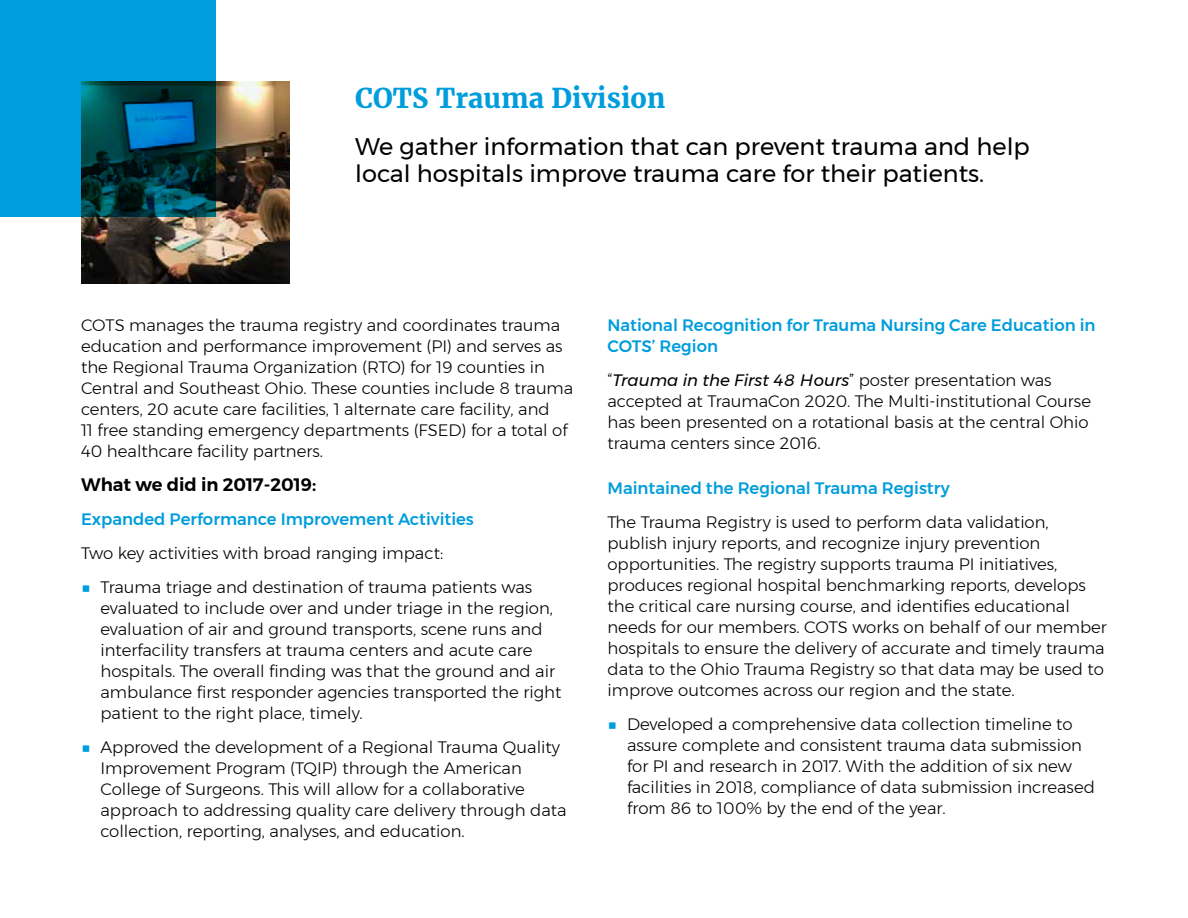
<style>
.page{position:relative;width:1188px;height:918px;background:#fff}
.page>*{position:absolute;margin:0;border:0;box-sizing:border-box;transform-origin:0 0}
.t1{font:700 27px "Merriweather";color:#009ddc}
.t2{font:24px/27px "Montserrat";color:#000}
.t3{font:600 18px "Montserrat";color:#000}
.t4{font:300 16.5px/21px "Montserrat";color:#000}
.t5{font:500 16.5px/21px "Montserrat";color:#009ddc}
.s1{font-weight:400;color:#009ddc}
.s2{font-weight:400;font-style:italic}
</style>
<div class="page">
<div style="left:0;top:0;width:216px;height:216px;background:#009ddc"></div>
<img style="left:81px;top:81px;width:208px;height:202px">
<h1 class="t1" style="left:355px;top:80px;width:312px">COTS Trauma Division</h1>
<h2 class="t2" style="left:355px;top:133px;width:676px">We gather information that can prevent trauma and help local hospitals improve trauma care for their patients.</h2>
<p class="t4" style="left:81px;top:314px;width:494px">COTS manages the trauma registry and coordinates trauma education and performance improvement (PI) and serves as the Regional Trauma Organization (RTO) for 19 counties in Central and Southeast Ohio. These counties include 8 trauma centers, 20 acute care facilities, 1 alternate care facility, and<br>11 free standing emergency departments (FSED) for a total of 40 healthcare facility partners.</p>
<p class="t3" style="left:81px;top:470px;width:237px">What we did in 2017-2019:</p>
<p class="t5" style="left:81px;top:508px;width:394px">Expanded Performance Improvement Activities</p>
<p class="t4" style="left:81px;top:542px;width:364px">Two key activities with broad ranging impact:</p>
<p class="t4" style="left:101px;top:576px;width:463px;text-indent:-20px"><span class="s1">■</span> Trauma triage and destination of trauma patients was evaluated to include over and under triage in the region, evaluation of air and ground transports, scene runs and interfacility transfers at trauma centers and acute care hospitals. The overall finding was that the ground and air ambulance first responder agencies transported the right patient to the right place, timely.</p>
<p class="t4" style="left:101px;top:736px;width:468px;text-indent:-20px"><span class="s1">■</span> Approved the development of a Regional Trauma Quality Improvement Program (TQIP) through the American College of Surgeons. This will allow for a collaborative approach to addressing quality care delivery through data collection, reporting, analyses, and education.</p>
<p class="t5" style="left:607px;top:314px;width:490px">National Recognition for Trauma Nursing Care Education in<br>COTS’ Region</p>
<p class="t4" style="left:607px;top:369px;width:485px">“<span class="s2">Trauma in the First 48 Hours</span>” poster presentation was accepted at TraumaCon 2020. The Multi-institutional Course has been presented on a rotational basis at the central Ohio trauma centers since 2016.</p>
<p class="t5" style="left:607px;top:477px;width:344px">Maintained the Regional Trauma Registry</p>
<p class="t4" style="left:607px;top:511px;width:501px">The Trauma Registry is used to perform data validation, publish injury reports, and recognize injury prevention opportunities. The registry supports trauma PI initiatives, produces regional hospital benchmarking reports, develops the critical care nursing course, and identifies educational needs for our members. COTS works on behalf of our member hospitals to ensure the delivery of accurate and timely trauma data to the Ohio Trauma Registry so that data may be used to improve outcomes across our region and the state.</p>
<p class="t4" style="left:627px;top:713px;width:469px;text-indent:-20px"><span class="s1">■</span> Developed a comprehensive data collection timeline to assure complete and consistent trauma data submission for PI and research in 2017. With the addition of six new facilities in 2018, compliance of data submission increased from 86 to 100% by the end of the year.</p>
</div>
